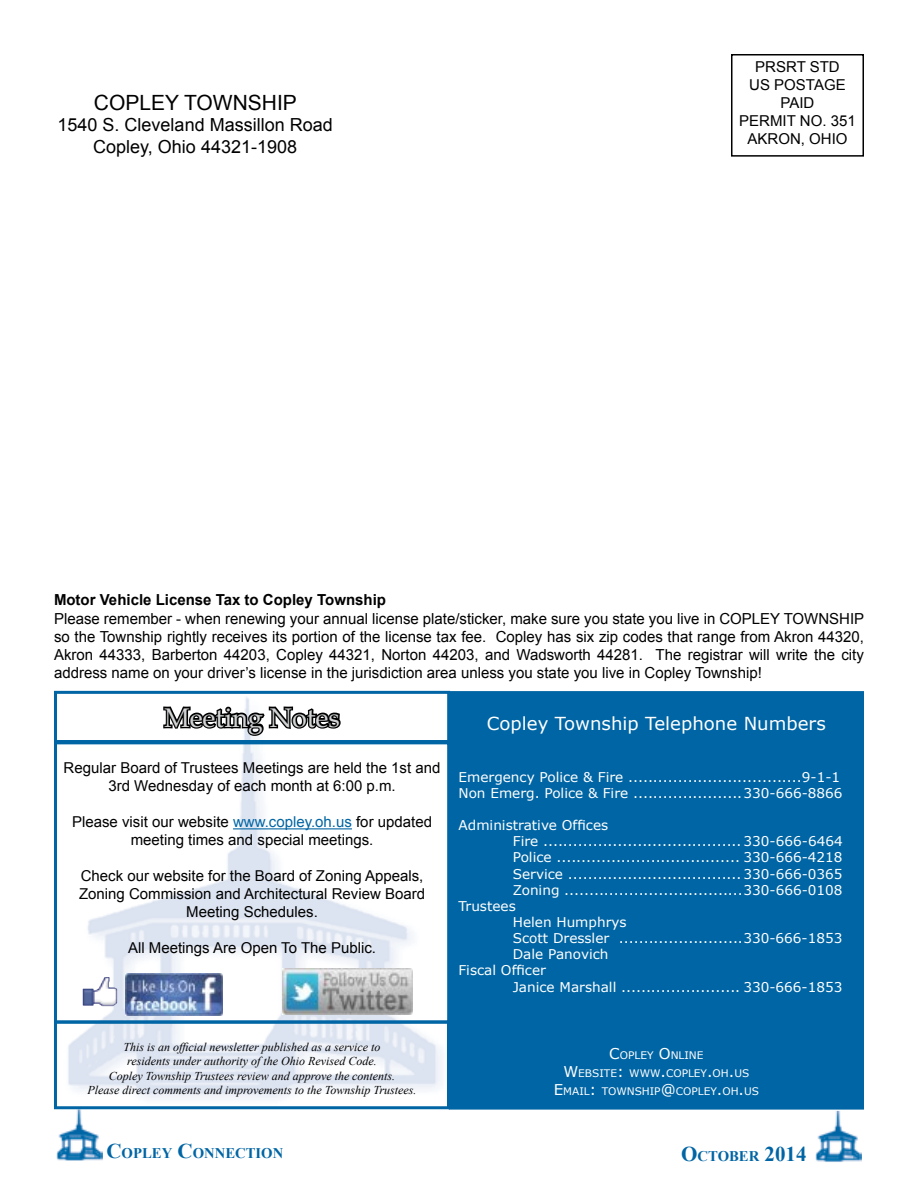
<style>
.page{position:relative;width:918px;height:1188px;background:#fff}
.page>*{position:absolute;margin:0;border:0;box-sizing:border-box;transform-origin:0 0}
.t1{font:27px "Book Antiqua";color:#d1d3d4}
.t2{font:21px "Arial";color:#000}
.t3{font:18px/21.6px "Arial";color:#000;text-align:center}
.t4{font:17.85px "Verdana";color:#fff}
.t5{font:15.15px/18.3px "Arial";color:#000;text-align:justify}
.t6{font:700 15.15px "Arial";color:#000}
.t7{font:15px/18px "Arial";color:#000;text-align:center}
.t8{font:700 14.7px "Times New Roman";color:#0065a4}
.t9{font:13.5px/16.2px "Verdana";color:#fff}
.t10{font:italic 12px/14.4px "Times New Roman";color:#000;text-align:center}
.t11{font:10.35px/17.9px "Verdana";color:#fff}
.s1{color:#0065a4}
.s2{font-size:14.85px}
.s3{font-size:21px}
</style>
<div class="page">
<img style="left:68px;top:697px;width:374px;height:403px">
<div style="left:731px;top:54px;width:133px;height:103px;border:2px solid #000"></div>
<img style="left:56px;top:1109px;width:47px;height:52px">
<img style="left:815px;top:1111px;width:47px;height:51px">
<img style="left:125px;top:973px;width:98px;height:43px">
<svg style="left:97px;top:977px;width:8px;height:13px"></svg>
<img style="left:282px;top:969px;width:130px;height:46px">
<div style="left:54px;top:1021px;width:396px;height:88px;border:3px solid #0065a4"></div>
<svg style="left:162px;top:698px;width:181px;height:91px"></svg>
<div style="left:54px;top:691px;width:396px;height:52px;border:3px solid #0065a4"></div>
<hr style="left:233px;top:828px;width:119px;height:1px;background:#0065a4">
<div style="left:54px;top:741px;width:396px;height:283px;border:3px solid #0065a4"></div>
<div style="left:450px;top:693px;width:413px;height:415px;background:#0065a4"></div>
<div style="left:449px;top:691px;width:415px;height:419px;border:3px solid #0065a4"></div>
<h2 class="t2" style="left:94px;top:89px;width:205px">COPLEY TOWNSHIP</h2>
<h3 class="t3" style="left:58px;top:115px;width:277px">1540 S. Cleveland Massillon Road<br>Copley, Ohio 44321-1908</h3>
<p class="t7" style="left:739px;top:58px;width:118px">PRSRT STD<br>US POSTAGE<br>PAID<br>PERMIT NO. 351<br>AKRON, OHIO</p>
<p class="t6" style="left:54px;top:590px;width:334px">Motor Vehicle License Tax to Copley Township</p>
<p class="t5" style="left:54px;top:609px;width:812px">Please remember - when renewing your annual license plate/sticker, make sure you state you live in COPLEY TOWNSHIP so the Township rightly receives its portion of the license tax fee. Copley has six zip codes that range from Akron 44320, Akron 44333, Barberton 44203, Copley 44321, Norton 44203, and Wadsworth 44281. The registrar will write the city address name on your driver’s license in the jurisdiction area unless you state you live in Copley Township!</p>
<h1 class="t1" style="left:164px;top:699px;width:177px">Meeting Notes</h1>
<p class="t7" style="left:64px;top:759px;width:378px">Regular Board of Trustees Meetings are held the 1st and<br>3rd Wednesday of each month at 6:00 p.m.</p>
<p class="t7" style="left:72px;top:813px;width:361px">Please visit our website <span class="s1">www.copley.oh.us</span> for updated meeting times and special meetings.</p>
<p class="t7" style="left:79px;top:867px;width:347px">Check our website for the Board of Zoning Appeals,<br>Zoning Commission and Architectural Review Board<br>Meeting Schedules.</p>
<p class="t7" style="left:128px;top:939px;width:249px">All Meetings Are Open To The Public.</p>
<h3 class="t4" style="left:487px;top:711px;width:340px">Copley Township Telephone Numbers</h3>
<p class="t9" style="left:459px;top:769px;width:386px">Emergency Police &amp; Fire ...................................9-1-1<br>Non Emerg. Police &amp; Fire ......................330-666-8866</p>
<p class="t9" style="left:459px;top:817px;width:151px">Administrative Offices</p>
<p class="t9" style="left:513px;top:833px;width:331px">Fire ........................................330-666-6464</p>
<p class="t9" style="left:513px;top:849px;width:331px">Police ..................................... 330-666-4218</p>
<p class="t9" style="left:513px;top:865px;width:331px">Service ...................................330-666-0365</p>
<p class="t9" style="left:513px;top:882px;width:331px">Zoning ....................................330-666-0108</p>
<p class="t9" style="left:458px;top:898px;width:59px">Trustees</p>
<p class="t9" style="left:513px;top:914px;width:115px">Helen Humphrys</p>
<p class="t9" style="left:513px;top:930px;width:331px">Scott Dressler .........................330-666-1853</p>
<p class="t9" style="left:513px;top:946px;width:97px">Dale Panovich</p>
<p class="t9" style="left:458px;top:962px;width:89px">Fiscal Officer</p>
<p class="t9" style="left:513px;top:978px;width:331px">Janice Marshall ........................ 330-666-1853</p>
<p class="t10" style="left:87px;top:1039px;width:330px">This is an official newsletter published as a service to<br>residents under authority of the Ohio Revised Code.<br>Copley Township Trustees review and approve the contents.<br>Please direct comments and improvements to the Township Trustees.</p>
<p class="t11" style="left:563px;top:1047px;width:142px;text-indent:46px"><span class="s2">C</span>OPLEY <span class="s2">O</span>NLINE<br><span class="s2">W</span>EBSITE<span class="s2">:</span> WWW</p>
<p class="t11" style="left:554px;top:1065px;width:207px;text-indent:107px"><span class="s2">.</span>COPLEY<span class="s2">.</span>OH<span class="s2">.</span>US<br><span class="s2">E</span>MAIL<span class="s2">:</span> TOWNSHIP<span class="s2">@</span>COPLEY<span class="s2">.</span>OH<span class="s2">.</span>US</p>
<p class="t8" style="left:106px;top:1143px;width:178px"><span class="s3">C</span>OPLEY <span class="s3">C</span>ONNECTION</p>
<p class="t8" style="left:681px;top:1146px;width:127px"><span class="s3">O</span>CTOBER <span class="s3">2014</span></p>
</div>
